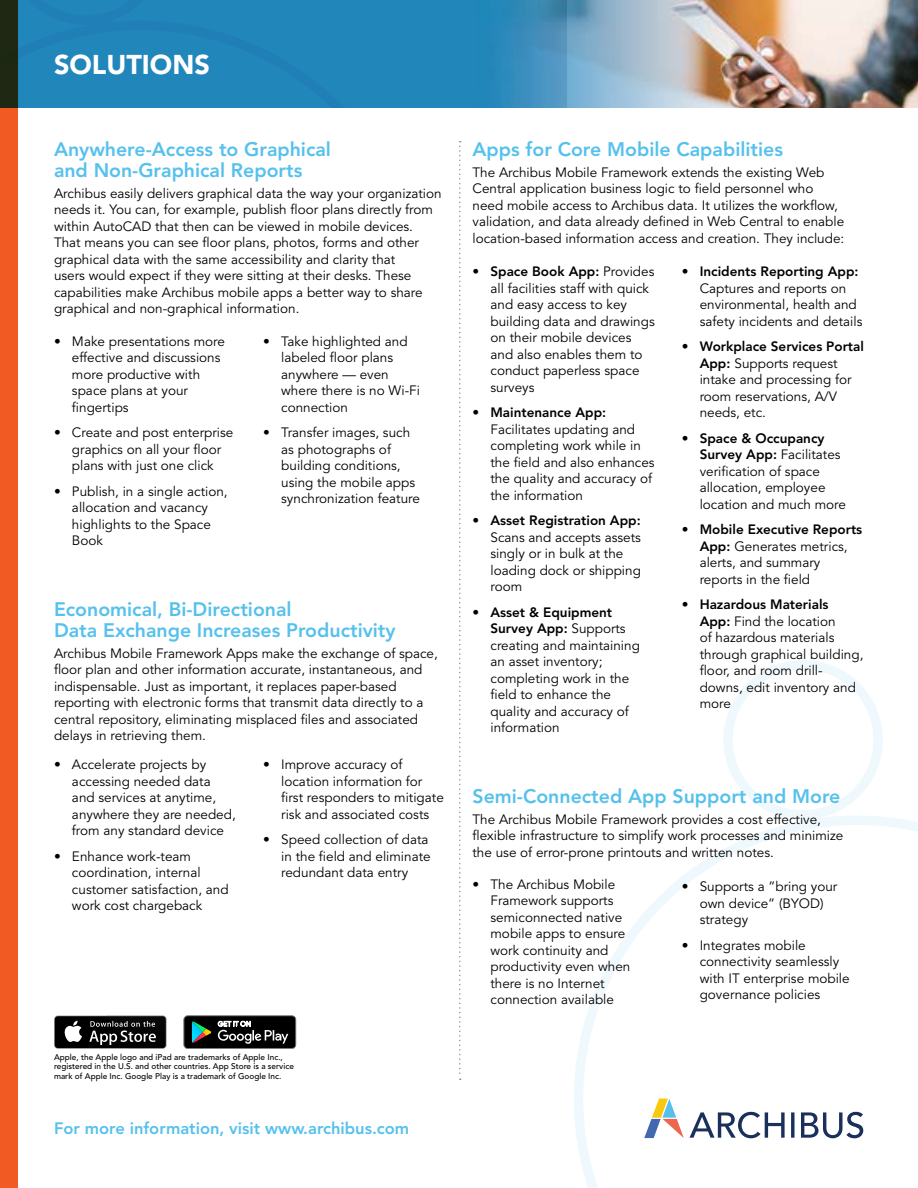
<style>
.page{position:relative;width:918px;height:1188px;background:#fff}
.page>*{position:absolute;margin:0;border:0;box-sizing:border-box;transform-origin:0 0}
.t1{font:900 27px "Avenir LT Std";color:#fff}
.t2{font:800 19.5px/21px "Avenir LT Std";color:#56c1ec}
.t3{font:800 16.5px "Avenir LT Std";color:#56c1ec}
.t4{font:13.5px/16.5px "Avenir LT Std";color:#000}
.t5{font:500 8.25px/9.9px "Avenir LT Std";color:#000}
.s1{font-weight:800}
</style>
<div class="page">
<div style="left:723px;top:660px;width:160px;height:160px;border:9px solid #56c1ec;border-radius:50%"></div>
<svg style="left:574px;top:816px;width:344px;height:372px"></svg>
<svg style="left:644px;top:1099px;width:40px;height:39px"></svg>
<svg style="left:690px;top:1112px;width:173px;height:26px"></svg>
<div style="left:0;top:0;width:18px;height:1188px;background:#f15a22"></div>
<img style="left:424px;top:0;width:494px;height:108px">
<div style="left:0;top:0;width:424px;height:108px;background:#2186ba"></div>
<svg style="left:459px;top:141px;width:2px;height:939px"></svg>
<svg style="left:184px;top:1016px;width:112px;height:33px;background:#282f2d"></svg>
<div style="left:55px;top:1016px;width:111px;height:32px;background:#000;border-radius:3px"></div>
<svg style="left:64px;top:1021px;width:18px;height:21px"></svg>
<svg style="left:89px;top:1016px;width:77px;height:33px"></svg>
<h1 class="t1" style="left:54px;top:49px;width:157px">SOLUTIONS</h1>
<h2 class="t2" style="left:54px;top:139px;width:278px">Anywhere-Access to Graphical and Non-Graphical Reports</h2>
<p class="t4" style="left:54px;top:185px;width:389px">Archibus easily delivers graphical data the way your organization needs it. You can, for example, publish floor plans directly from within AutoCAD that then can be viewed in mobile devices.<br>That means you can see floor plans, photos, forms and other graphical data with the same accessibility and clarity that<br>users would expect if they were sitting at their desks. These capabilities make Archibus mobile apps a better way to share graphical and non-graphical information.</p>
<p class="t4" style="left:72px;top:333px;width:155px;text-indent:-18px">• Make presentations more effective and discussions more productive with space plans at your fingertips</p>
<p class="t4" style="left:54px;top:425px;width:181px;text-align:center">• Create and post enterprise graphics on all your floor plans with just one click</p>
<p class="t4" style="left:72px;top:483px;width:157px;text-indent:-18px">• Publish, in a single action, allocation and vacancy highlights to the Space<br>Book</p>
<p class="t4" style="left:281px;top:333px;width:140px;text-indent:-18px">• Take highlighted and labeled floor plans anywhere — even where there is no Wi-Fi connection</p>
<p class="t4" style="left:281px;top:425px;width:140px;text-indent:-18px">• Transfer images, such as photographs of building conditions, using the mobile apps synchronization feature</p>
<h2 class="t2" style="left:54px;top:598px;width:343px">Economical, Bi-Directional<br>Data Exchange Increases Productivity</h2>
<p class="t4" style="left:54px;top:645px;width:385px">Archibus Mobile Framework Apps make the exchange of space, floor plan and other information accurate, instantaneous, and indispensable. Just as important, it replaces paper-based reporting with electronic forms that transmit data directly to a central repository, eliminating misplaced files and associated delays in retrieving them.</p>
<p class="t4" style="left:72px;top:757px;width:165px;text-indent:-18px">• Accelerate projects by accessing needed data and services at anytime, anywhere they are needed, from any standard device</p>
<p class="t4" style="left:72px;top:848px;width:158px;text-indent:-18px">• Enhance work-team coordination, internal customer satisfaction, and work cost chargeback</p>
<p class="t4" style="left:281px;top:757px;width:164px;text-indent:-18px">• Improve accuracy of location information for first responders to mitigate risk and associated costs</p>
<p class="t4" style="left:281px;top:832px;width:151px;text-indent:-18px">• Speed collection of data in the field and eliminate redundant data entry</p>
<p class="t5" style="left:54px;top:1052px;width:241px">Apple, the Apple logo and iPad are trademarks of Apple Inc., registered in the U.S. and other countries. App Store is a service mark of Apple Inc. Google Play is a trademark of Google Inc.</p>
<p class="t3" style="left:54px;top:1119px;width:357px">For more information, visit www.archibus.com</p>
<h2 class="t2" style="left:472px;top:139px;width:312px">Apps for Core Mobile Capabilities</h2>
<p class="t4" style="left:472px;top:164px;width:373px">The Archibus Mobile Framework extends the existing Web Central application business logic to field personnel who need mobile access to Archibus data. It utilizes the workflow, validation, and data already defined in Web Central to enable location-based information access and creation. They include:</p>
<p class="t4" style="left:490px;top:264px;width:166px;text-indent:-18px">• <span class="s1">Space Book App:</span> Provides all facilities staff with quick and easy access to key building data and drawings on their mobile devices and also enables them to conduct paperless space surveys</p>
<p class="t4" style="left:490px;top:405px;width:166px;text-indent:-18px">• <span class="s1">Maintenance App:<br></span>Facilitates updating and completing work while in the field and also enhances the quality and accuracy of the information</p>
<p class="t4" style="left:490px;top:513px;width:152px;text-indent:-18px">• <span class="s1">Asset Registration App:<br></span>Scans and accepts assets singly or in bulk at the loading dock or shipping room</p>
<p class="t4" style="left:490px;top:604px;width:151px;text-indent:-18px">• <span class="s1">Asset &amp; Equipment<br>Survey App:</span> Supports creating and maintaining an asset inventory; completing work in the field to enhance the quality and accuracy of information</p>
<p class="t4" style="left:700px;top:264px;width:164px;text-indent:-18px">• <span class="s1">Incidents Reporting App:<br></span>Captures and reports on environmental, health and safety incidents and details</p>
<p class="t4" style="left:700px;top:339px;width:166px;text-indent:-18px">• <span class="s1">Workplace Services Portal<br>App:</span> Supports request intake and processing for room reservations, A/V needs, etc.</p>
<p class="t4" style="left:700px;top:430px;width:148px;text-indent:-18px">• <span class="s1">Space &amp; Occupancy<br>Survey App:</span> Facilitates verification of space allocation, employee location and much more</p>
<p class="t4" style="left:700px;top:522px;width:164px;text-indent:-18px">• <span class="s1">Mobile Executive Reports<br>App:</span> Generates metrics, alerts, and summary reports in the field</p>
<p class="t4" style="left:700px;top:597px;width:165px;text-indent:-18px">• <span class="s1">Hazardous Materials<br>App:</span> Find the location<br>of hazardous materials through graphical building, floor, and room drill&shy;downs, edit inventory and more</p>
<h2 class="t2" style="left:472px;top:786px;width:369px">Semi-Connected App Support and More</h2>
<p class="t4" style="left:472px;top:811px;width:372px">The Archibus Mobile Framework provides a cost effective, flexible infrastructure to simplify work processes and minimize the use of error-prone printouts and written notes.</p>
<p class="t4" style="left:490px;top:876px;width:142px;text-indent:-18px">• The Archibus Mobile<br>Framework supports semiconnected native mobile apps to ensure work continuity and productivity even when there is no Internet connection available</p>
<p class="t4" style="left:700px;top:879px;width:139px;text-indent:-18px">• Supports a ”bring your own device” (BYOD) strategy</p>
<p class="t4" style="left:700px;top:937px;width:151px;text-indent:-18px">• Integrates mobile connectivity seamlessly with IT enterprise mobile governance policies</p>
</div>
